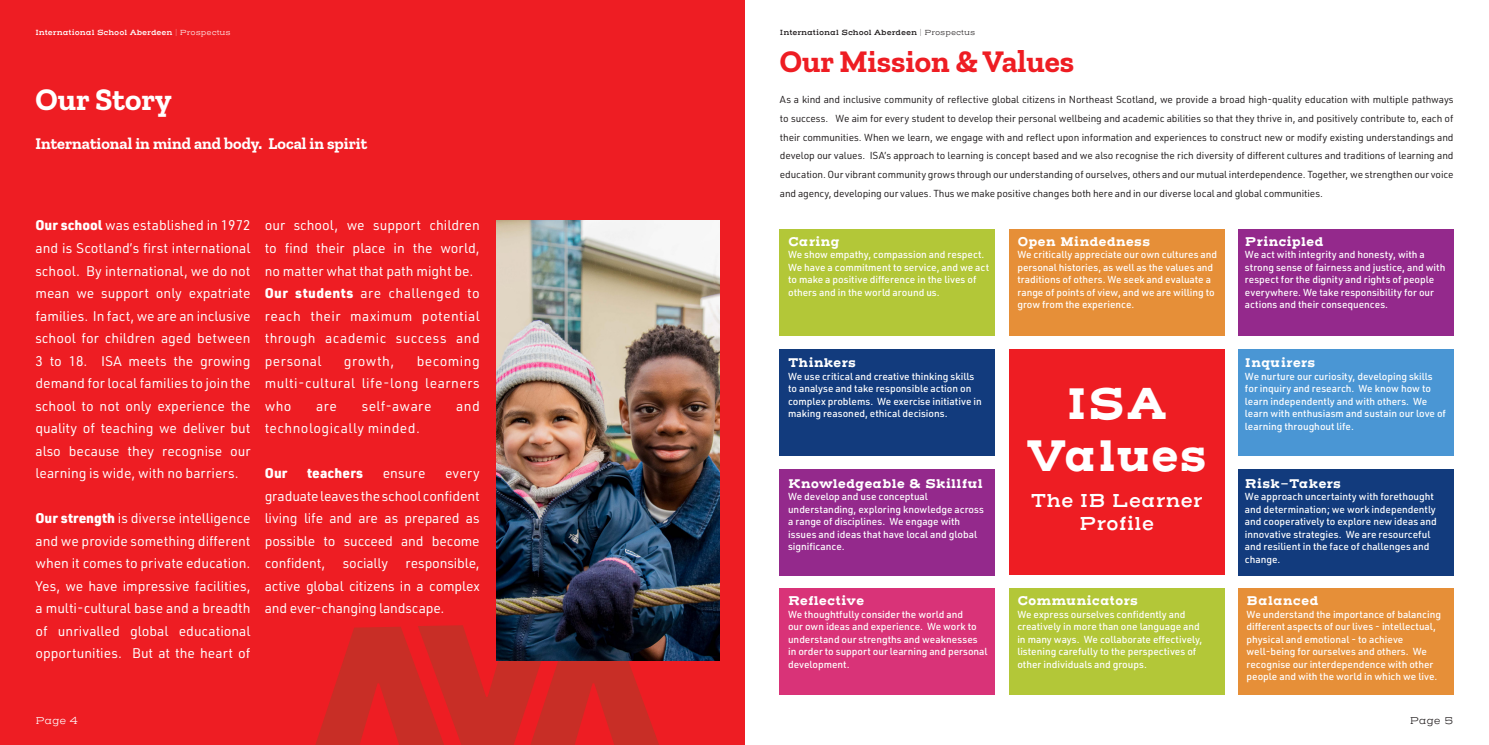
<style>
.page{position:relative;width:1489px;height:745px;background:#fff}
.page>*{position:absolute;margin:0;border:0;box-sizing:border-box;transform-origin:0 0}
.t1{font:700 43.75px/52.5px "Henderson Slab Basic";letter-spacing:-.01em;color:#fff;text-align:center}
.t2{font:700 31.25px "Zilla Slab";color:#ee1d23}
.t3{font:700 31.25px "Zilla Slab";color:#fff}
.t4{font:600 18.75px "Henderson Slab Basic";color:#fff}
.t5{font:700 16.25px "Zilla Slab";color:#fff}
.t6{font:13.75px/22.5px "URWDIN";color:#fff;text-align:justify}
.t7{font:13.75px "URWDIN";letter-spacing:.03em;color:#fff}
.t8{font:900 13.75px "URWDIN";letter-spacing:.01em;color:#fff}
.t9{font:700 12.5px "Henderson Slab Basic";color:#fff}
.t10{font:500 10px/12.5px "URWDIN";color:#fff}
.t11{font:10px/18.8px "URWDIN";letter-spacing:-.01em;color:#231f20;text-align:justify}
.t12{font:300 10px "Henderson Slab Basic";color:#fff}
.t13{font:300 10px "Henderson Slab Basic";color:#231f20}
.t14{font:600 7.5px "Henderson Slab Basic";color:#231f20}
.t15{font:600 7.5px "Henderson Slab Basic";color:#fff}
.s1{font-weight:300}
.s2{font-weight:900}
</style>
<div class="page">
<div style="left:0;top:0;width:744px;height:744px;background:#ee1d23"></div>
<svg style="left:316px;top:625px;width:343px;height:119px"></svg>
<div style="left:1238px;top:349px;width:215px;height:107px;background:#4a96d4"></div>
<div style="left:780px;top:229px;width:214px;height:107px;background:#b3c738"></div>
<div style="left:1009px;top:229px;width:215px;height:107px;background:#e68f38"></div>
<div style="left:1238px;top:229px;width:215px;height:107px;background:#94298c"></div>
<div style="left:780px;top:349px;width:214px;height:107px;background:#123b7d"></div>
<div style="left:1238px;top:587px;width:215px;height:107px;background:#e68f38"></div>
<div style="left:1009px;top:349px;width:215px;height:226px;background:#ee1d23"></div>
<div style="left:780px;top:468px;width:214px;height:107px;background:#94298c"></div>
<div style="left:780px;top:587px;width:214px;height:107px;background:#d93378"></div>
<div style="left:1009px;top:587px;width:215px;height:107px;background:#b3c738"></div>
<div style="left:1238px;top:468px;width:215px;height:107px;background:#123b7d"></div>
<img style="left:496px;top:220px;width:224px;height:440px">
<p class="t15" style="left:35px;top:28px;width:197px">International School Aberdeen <span class="s1">| Prospectus</span></p>
<p class="t3" style="left:35px;top:82px;width:138px">Our Story</p>
<p class="t5" style="left:35px;top:134px;width:333px">International in mind and body. Local in spirit</p>
<p class="t6" style="left:35px;top:214px;width:216px"><span class="s2">Our school</span> was established in 1972 and is Scotland’s first international school. By international, we do not mean we support only expatriate families. In fact, we are an inclusive school for children aged between 3 to 18. ISA meets the growing demand for local families to join the school to not only experience the quality of teaching we deliver but also because they recognise our learning is wide, with no barriers.</p>
<p class="t6" style="left:35px;top:506px;width:216px"><span class="s2">Our strength</span> is diverse intelligence and we provide something different when it comes to private education.<br>Yes, we have impressive facilities, a multi-cultural base and a breadth of unrivalled global educational opportunities. But at the heart of</p>
<p class="t6" style="left:265px;top:214px;width:216px">our school, we support children to find their place in the world, no matter what that path might be.</p>
<p class="t6" style="left:265px;top:281px;width:216px"><span class="s2">Our students</span> are challenged to reach their maximum potential through academic success and personal</p>
<p class="t6" style="left:265px;top:349px;width:216px;text-indent:152px">becoming multi-cultural life-long learners who</p>
<p class="t6" style="left:344px;top:349px;width:52px">growth,</p>
<p class="t6" style="left:316px;top:394px;width:22px">are</p>
<p class="t7" style="left:362px;top:396px;width:71px">self-aware</p>
<p class="t6" style="left:456px;top:394px;width:25px">and</p>
<p class="t7" style="left:265px;top:419px;width:157px">technologically minded.</p>
<p class="t8" style="left:265px;top:463px;width:24px">Our</p>
<p class="t8" style="left:307px;top:463px;width:58px">teachers</p>
<p class="t6" style="left:383px;top:461px;width:44px">ensure</p>
<p class="t6" style="left:265px;top:461px;width:216px;text-indent:180px">every graduate leaves the school confident living life and are as prepared as possible to succeed and become confident,</p>
<p class="t6" style="left:265px;top:551px;width:216px;text-indent:141px">responsible, active global citizens in a complex and ever-changing landscape.</p>
<p class="t6" style="left:343px;top:551px;width:47px">socially</p>
<p class="t14" style="left:780px;top:28px;width:197px">International School Aberdeen <span class="s1">| Prospectus</span></p>
<p class="t2" style="left:780px;top:44px;width:296px">Our Mission &amp; Values</p>
<p class="t11" style="left:780px;top:90px;width:675px">As a kind and inclusive community of reflective global citizens in Northeast Scotland, we provide a broad high-quality education with multiple pathways to success. We aim for every student to develop their personal wellbeing and academic abilities so that they thrive in, and positively contribute to, each of their communities. When we learn, we engage with and reflect upon information and experiences to construct new or modify existing understandings and develop our values. ISA’s approach to learning is concept based and we also recognise the rich diversity of different cultures and traditions of learning and education. Our vibrant community grows through our understanding of ourselves, others and our mutual interdependence. Together, we strengthen our voice and agency, developing our values. Thus we make positive changes both here and in our diverse local and global communities.</p>
<p class="t9" style="left:788px;top:233px;width:53px">Caring</p>
<p class="t10" style="left:788px;top:248px;width:202px">We show empathy, compassion and respect.<br>We have a commitment to service, and we act to make a positive difference in the lives of others and in the world around us.</p>
<p class="t9" style="left:788px;top:354px;width:70px">Thinkers</p>
<p class="t10" style="left:788px;top:369px;width:195px">We use critical and creative thinking skills to analyse and take responsible action on complex problems. We exercise initiative in making reasoned, ethical decisions.</p>
<p class="t9" style="left:788px;top:475px;width:196px">Knowledgeable &amp; Skillful</p>
<p class="t10" style="left:788px;top:490px;width:197px">We develop and use conceptual understanding, exploring knowledge across a range of disciplines. We engage with issues and ideas that have local and global significance.</p>
<p class="t9" style="left:788px;top:592px;width:78px">Reflective</p>
<p class="t10" style="left:788px;top:607px;width:201px">We thoughtfully consider the world and<br>our own ideas and experience. We work to understand our strengths and weaknesses in order to support our learning and personal development.</p>
<p class="t9" style="left:1017px;top:233px;width:135px">Open Mindedness</p>
<p class="t10" style="left:1017px;top:248px;width:201px">We critically appreciate our own cultures and personal histories, as well as the values and traditions of others. We seek and evaluate a range of points of view, and we are willing to grow from the experience.</p>
<p class="t1" style="left:1025px;top:379px;width:184px">ISA<br>Values</p>
<p class="t4" style="left:1030px;top:488px;width:173px">The IB Learner</p>
<p class="t4" style="left:1079px;top:511px;width:76px">Profile</p>
<p class="t9" style="left:1017px;top:592px;width:122px">Communicators</p>
<p class="t10" style="left:1017px;top:607px;width:187px">We express ourselves confidently and creatively in more than one language and in many ways. We collaborate effectively, listening carefully to the perspectives of other individuals and groups.</p>
<p class="t9" style="left:1244px;top:233px;width:80px">Principled</p>
<p class="t10" style="left:1244px;top:248px;width:202px">We act with integrity and honesty, with a strong sense of fairness and justice, and with respect for the dignity and rights of people everywhere. We take responsibility for our actions and their consequences.</p>
<p class="t9" style="left:1244px;top:354px;width:72px">Inquirers</p>
<p class="t10" style="left:1244px;top:369px;width:202px">We nurture our curiosity, developing skills for inquiry and research. We know how to learn independently and with others. We learn with enthusiasm and sustain our love of learning throughout life.</p>
<p class="t9" style="left:1244px;top:475px;width:98px">Risk-Takers</p>
<p class="t10" style="left:1244px;top:490px;width:193px">We approach uncertainty with forethought and determination; we work independently and cooperatively to explore new ideas and innovative strategies. We are resourceful and resilient in the face of challenges and change.</p>
<p class="t9" style="left:1246px;top:592px;width:73px">Balanced</p>
<p class="t10" style="left:1246px;top:607px;width:196px">We understand the importance of balancing different aspects of our lives - intellectual, physical and emotional - to achieve well-being for ourselves and others. We recognise our interdependence with other people and with the world in which we live.</p>
<p class="t12" style="left:35px;top:714px;width:44px">Page 4</p>
<p class="t13" style="left:1409px;top:714px;width:45px">Page 5</p>
</div>
